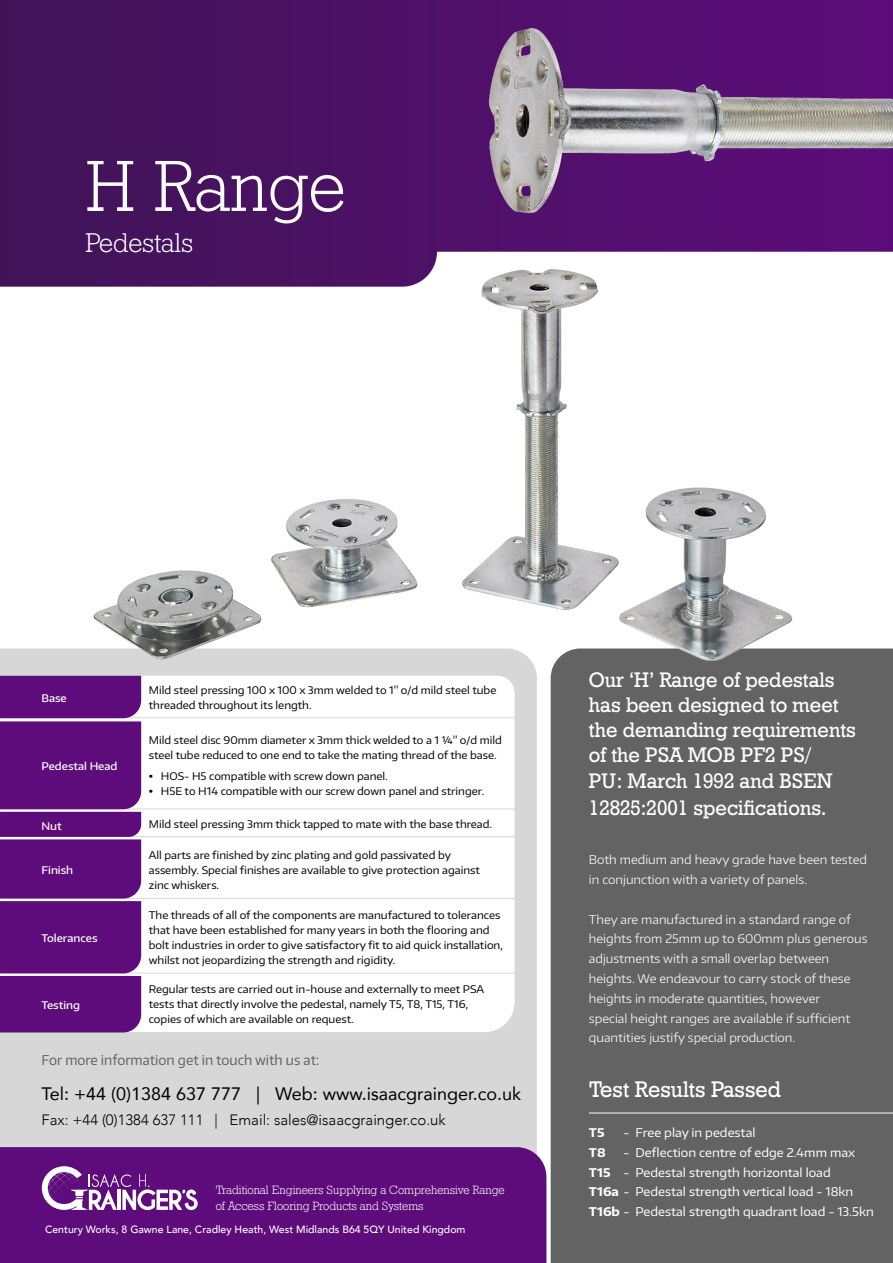
<style>
.page{position:relative;width:893px;height:1263px;background:#fff}
.page>*{position:absolute;margin:0;border:0;box-sizing:border-box;transform-origin:0 0}
.t1{font:72px "Geometric Slab 712 BT Light A";color:#fff}
.t2{font:27px "Geometric Slab 712 BT Light A";color:#fff}
.t3{font:22.5px "Geometric Slab 712 BT Medium A";color:#fff}
.t4{font:21px/25.5px "Geometric Slab 712 BT Medium A";color:#fff}
.t5{font:18px "Avenir";color:#000}
.t6{font:300 15px "Avenir";color:#000}
.t7{font:13.5px "Encode Sans";color:#636363}
.t8{font:300 12px/19.8px "Encode Sans Wide";color:#fff}
.t9{font:12px "Encode Sans Wide";color:#fff}
.t10{font:12px "Geometric Slab 712 BT Light A";color:#fff}
.t11{font:700 12px "Encode Sans Wide";color:#fff}
.t12{font:10.5px/15px "Encode Sans Wide";color:#000}
.t13{font:500 10.5px "Avenir";color:#fff}
.t14{font:500 10.5px "Encode Sans Wide";color:#fff}
.s1{font-weight:900}
.s2{font-weight:700}
</style>
<div class="page">
<img style="left:0;top:0;width:893px;height:1263px">
<div style="left:0;top:648px;width:537px;height:499px;background:#d7d7d7"></div>
<div style="left:551px;top:648px;width:342px;height:615px;background:#636363"></div>
<img style="left:11px;top:130px;width:871px;height:542px">
<img style="left:440px;top:20px;width:453px;height:214px">
<hr style="left:589px;top:1113px;width:304px;height:1px;background:#fff">
<div style="left:0;top:1147px;width:546px;height:116px;background:#5e0c7b"></div>
<svg style="left:42px;top:1166px;width:156px;height:44px"></svg>
<svg style="left:141px;top:676px;width:373px;height:356px"></svg>
<hr style="left:1px;top:717px;width:515px;height:1px;background:#d7d7d7">
<hr style="left:1px;top:809px;width:514px;height:1px;background:#d7d7d7">
<hr style="left:1px;top:836px;width:514px;height:1px;background:#d7d7d7">
<hr style="left:1px;top:898px;width:514px;height:1px;background:#d7d7d7">
<hr style="left:1px;top:973px;width:514px;height:1px;background:#d7d7d7">
<div style="left:0;top:676px;width:141px;height:356px;background:#5e0c7b"></div>
<p class="t1" style="left:85px;top:142px;width:262px">H Range</p>
<p class="t2" style="left:85px;top:226px;width:110px">Pedestals</p>
<p class="t14" style="left:41px;top:691px;width:27px">Base</p>
<p class="t14" style="left:41px;top:759px;width:78px">Pedestal Head</p>
<p class="t14" style="left:41px;top:819px;width:22px">Nut</p>
<p class="t14" style="left:41px;top:863px;width:33px">Finish</p>
<p class="t14" style="left:41px;top:931px;width:58px">Tolerances</p>
<p class="t14" style="left:41px;top:998px;width:40px">Testing</p>
<p class="t12" style="left:149px;top:682px;width:349px">Mild steel pressing 100 x 100 x 3mm welded to 1” o/d mild steel tube threaded throughout its length.</p>
<p class="t12" style="left:149px;top:732px;width:354px">Mild steel disc 90mm diameter x 3mm thick welded to a 1 ¼” o/d mild</p>
<p class="t12" style="left:149px;top:747px;width:349px">steel tube reduced to one end to take the mating thread of the base.</p>
<p class="t12" style="left:149px;top:768px;width:241px"><span class="s1">•</span> HOS- H5 compatible with screw down panel.</p>
<p class="t12" style="left:149px;top:783px;width:337px"><span class="s1">•</span> H5E to H14 compatible with our screw down panel and stringer.</p>
<p class="t12" style="left:149px;top:817px;width:345px">Mild steel pressing 3mm thick tapped to mate with the base thread.</p>
<p class="t12" style="left:149px;top:847px;width:304px">All parts are finished by zinc plating and gold passivated by</p>
<p class="t12" style="left:149px;top:862px;width:333px">assembly. Special finishes are available to give protection against</p>
<p class="t12" style="left:149px;top:877px;width:72px">zinc whiskers.</p>
<p class="t12" style="left:149px;top:907px;width:353px">The threads of all of the components are manufactured to tolerances</p>
<p class="t12" style="left:149px;top:922px;width:342px">that have been established for many years in both the flooring and</p>
<p class="t12" style="left:149px;top:937px;width:356px">bolt industries in order to give satisfactory fit to aid quick installation,</p>
<p class="t12" style="left:149px;top:952px;width:248px">whilst not jeopardizing the strength and rigidity.</p>
<p class="t12" style="left:149px;top:981px;width:337px">Regular tests are carried out in-house and externally to meet PSA</p>
<p class="t12" style="left:149px;top:996px;width:321px">tests that directly involve the pedestal, namely T5, T8, T15, T16,</p>
<p class="t12" style="left:149px;top:1011px;width:206px">copies of which are available on request.</p>
<p class="t7" style="left:41px;top:1051px;width:279px">For more information get in touch with us at:</p>
<p class="t5" style="left:41px;top:1079px;width:481px">Tel: +44 (0)1384 637 777 | Web: www.isaacgrainger.co.uk</p>
<p class="t6" style="left:41px;top:1111px;width:406px">Fax: +44 (0)1384 637 111 | Email: sales@isaacgrainger.co.uk</p>
<p class="t10" style="left:216px;top:1183px;width:290px">Traditional Engineers Supplying a Comprehensive Range</p>
<p class="t10" style="left:216px;top:1199px;width:209px">of Access Flooring Products and Systems</p>
<p class="t13" style="left:45px;top:1220px;width:422px">Century Works, 8 Gawne Lane, Cradley Heath, West Midlands B64 5QY United Kingdom</p>
<p class="t4" style="left:589px;top:666px;width:269px">Our ‘H’ Range of pedestals has been designed to meet the demanding requirements of the PSA MOB PF2 PS/<br>PU: March 1992 and BSEN<br>12825:2001 specifications.</p>
<p class="t8" style="left:589px;top:849px;width:280px">Both medium and heavy grade have been tested in conjunction with a variety of panels.</p>
<p class="t8" style="left:589px;top:909px;width:280px">They are manufactured in a standard range of heights from 25mm up to 600mm plus generous adjustments with a small overlap between heights. We endeavour to carry stock of these heights in moderate quantities, however</p>
<p class="t8" style="left:589px;top:1008px;width:263px">special height ranges are available if sufficient</p>
<p class="t8" style="left:589px;top:1028px;width:208px">quantities justify special production.</p>
<p class="t3" style="left:589px;top:1076px;width:194px">Test Results Passed</p>
<p class="t11" style="left:589px;top:1124px;width:17px">T5</p>
<p class="t9" style="left:623px;top:1124px;width:134px">- Free play in pedestal</p>
<p class="t11" style="left:589px;top:1144px;width:18px">T8</p>
<p class="t9" style="left:623px;top:1144px;width:233px">- Deflection centre of edge 2.4mm max</p>
<p class="t9" style="left:589px;top:1164px;width:243px"><span class="s2">T15</span> - Pedestal strength horizontal load</p>
<p class="t9" style="left:589px;top:1184px;width:266px"><span class="s2">T16a</span> - Pedestal strength vertical load - 18kn</p>
<p class="t9" style="left:589px;top:1204px;width:286px"><span class="s2">T16b</span> - Pedestal strength quadrant load - 13.5kn</p>
</div>
